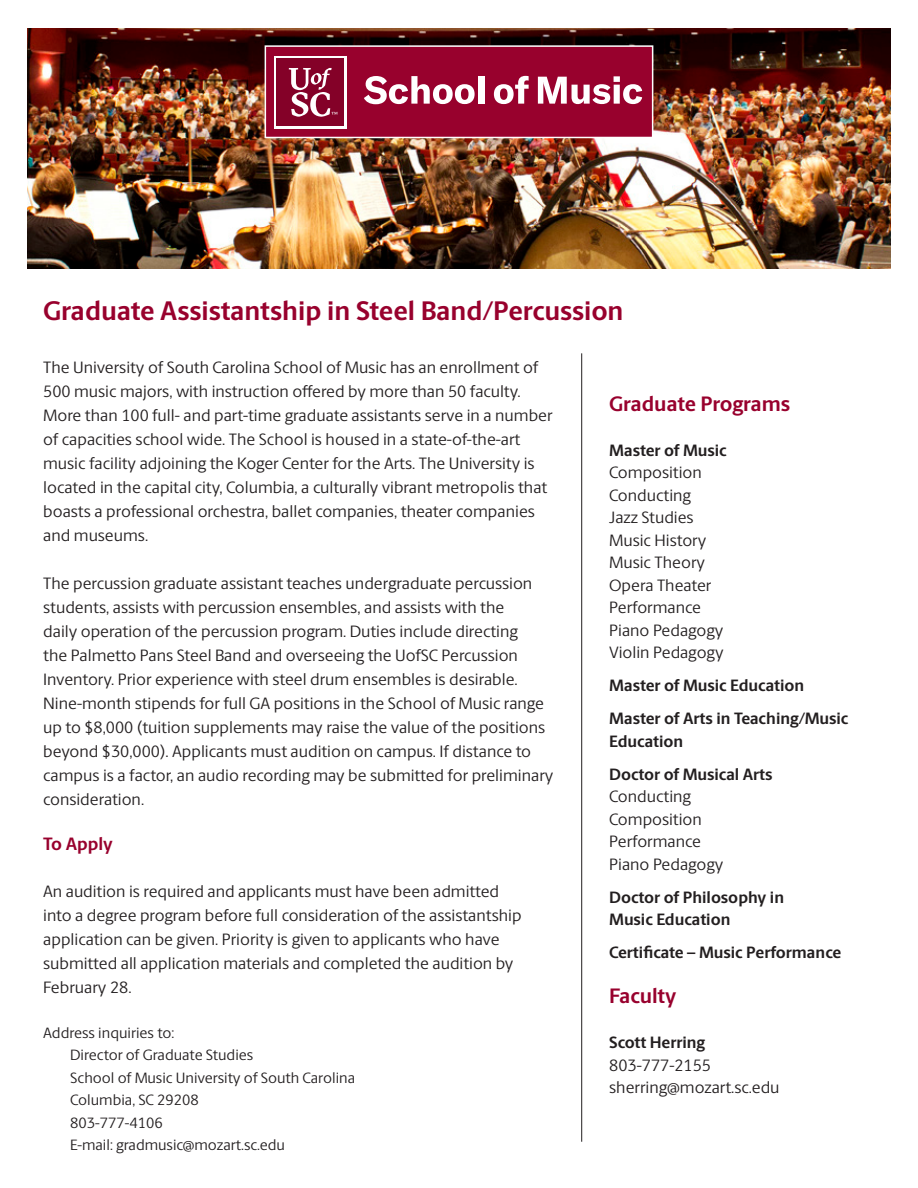
<style>
.page{position:relative;width:918px;height:1188px;background:#fff}
.page>*{position:absolute;margin:0;border:0;box-sizing:border-box;transform-origin:0 0}
.t1{font:700 27px "Berlingske Sans";letter-spacing:-.005em;color:#98012d}
.t2{font:700 21px "Berlingske Sans";letter-spacing:-.01em;color:#98012d}
.t3{font:700 18px "Berlingske Sans";letter-spacing:-.01em;color:#98012d}
.t4{font:16.5px/24px "Berlingske Sans";color:#231f20}
.t5{font:700 16.5px/22.5px "Berlingske Sans";letter-spacing:-.005em;color:#231f20}
.t6{font:15px "Berlingske Sans";color:#231f20}
</style>
<div class="page">
<img style="left:28px;top:28px;width:862px;height:240px">
<hr style="left:581px;top:353px;width:1px;height:789px;background:#231f20">
<div style="left:265px;top:46px;width:388px;height:91px;background:#98012d"></div>
<svg style="left:364px;top:76px;width:111px;height:28px"></svg>
<div style="left:478px;top:76px;width:6px;height:28px;background:#fff"></div>
<svg style="left:494px;top:76px;width:35px;height:28px"></svg>
<svg style="left:538px;top:76px;width:104px;height:28px"></svg>
<svg style="left:274px;top:56px;width:73px;height:73px"></svg>
<div style="left:277px;top:59px;width:67px;height:67px;background:#840128"></div>
<svg style="left:289px;top:68px;width:49px;height:49px"></svg>
<div style="left:265px;top:45px;width:388px;height:93px;border:2px solid #fff"></div>
<p class="t1" style="left:43px;top:291px;width:582px">Graduate Assistantship in Steel Band/Percussion</p>
<p class="t4" style="left:43px;top:355px;width:511px">The University of South Carolina School of Music has an enrollment of 500 music majors, with instruction offered by more than 50 faculty.<br>More than 100 full- and part-time graduate assistants serve in a number of capacities school wide. The School is housed in a state-of-the-art music facility adjoining the Koger Center for the Arts. The University is located in the capital city, Columbia, a culturally vibrant metropolis that boasts a professional orchestra, ballet companies, theater companies and museums.</p>
<p class="t4" style="left:43px;top:571px;width:512px">The percussion graduate assistant teaches undergraduate percussion students, assists with percussion ensembles, and assists with the<br>daily operation of the percussion program. Duties include directing<br>the Palmetto Pans Steel Band and overseeing the UofSC Percussion Inventory. Prior experience with steel drum ensembles is desirable.<br>Nine-month stipends for full GA positions in the School of Music range up to $8,000 (tuition supplements may raise the value of the positions beyond $30,000). Applicants must audition on campus. If distance to campus is a factor, an audio recording may be submitted for preliminary consideration.</p>
<p class="t3" style="left:43px;top:831px;width:71px">To Apply</p>
<p class="t4" style="left:43px;top:878px;width:480px">An audition is required and applicants must have been admitted into a degree program before full consideration of the assistantship application can be given. Priority is given to applicants who have submitted all application materials and completed the audition by February 28.</p>
<p class="t6" style="left:43px;top:1022px;width:133px">Address inquiries to:</p>
<p class="t6" style="left:70px;top:1044px;width:185px">Director of Graduate Studies</p>
<p class="t6" style="left:70px;top:1067px;width:287px">School of Music University of South Carolina</p>
<p class="t6" style="left:70px;top:1089px;width:130px">Columbia, SC 29208</p>
<p class="t6" style="left:70px;top:1112px;width:94px">803-777-4106</p>
<p class="t6" style="left:70px;top:1134px;width:216px">E-mail: gradmusic@mozart.sc.edu</p>
<p class="t2" style="left:609px;top:388px;width:183px">Graduate Programs</p>
<p class="t5" style="left:609px;top:439px;width:119px">Master of Music</p>
<p class="t4" style="left:609px;top:460px;width:94px">Composition</p>
<p class="t4" style="left:609px;top:482px;width:83px">Conducting</p>
<p class="t4" style="left:609px;top:505px;width:86px">Jazz Studies</p>
<p class="t4" style="left:609px;top:527px;width:99px">Music History</p>
<p class="t4" style="left:609px;top:550px;width:97px">Music Theory</p>
<p class="t4" style="left:609px;top:572px;width:104px">Opera Theater</p>
<p class="t4" style="left:609px;top:595px;width:93px">Performance</p>
<p class="t4" style="left:609px;top:617px;width:116px">Piano Pedagogy</p>
<p class="t4" style="left:609px;top:640px;width:116px">Violin Pedagogy</p>
<p class="t5" style="left:609px;top:674px;width:197px">Master of Music Education</p>
<p class="t5" style="left:609px;top:707px;width:241px">Master of Arts in Teaching/Music<br>Education</p>
<p class="t5" style="left:609px;top:763px;width:165px">Doctor of Musical Arts</p>
<p class="t4" style="left:609px;top:784px;width:83px">Conducting</p>
<p class="t4" style="left:609px;top:806px;width:94px">Composition</p>
<p class="t4" style="left:609px;top:829px;width:93px">Performance</p>
<p class="t4" style="left:609px;top:851px;width:116px">Piano Pedagogy</p>
<p class="t5" style="left:609px;top:886px;width:176px">Doctor of Philosophy in</p>
<p class="t5" style="left:609px;top:908px;width:123px">Music Education</p>
<p class="t5" style="left:609px;top:941px;width:234px">Certificate – Music Performance</p>
<p class="t2" style="left:609px;top:980px;width:69px">Faculty</p>
<p class="t5" style="left:609px;top:1031px;width:97px">Scott Herring</p>
<p class="t4" style="left:609px;top:1052px;width:103px">803-777-2155</p>
<p class="t4" style="left:609px;top:1075px;width:172px">sherring@mozart.sc.edu</p>
</div>
